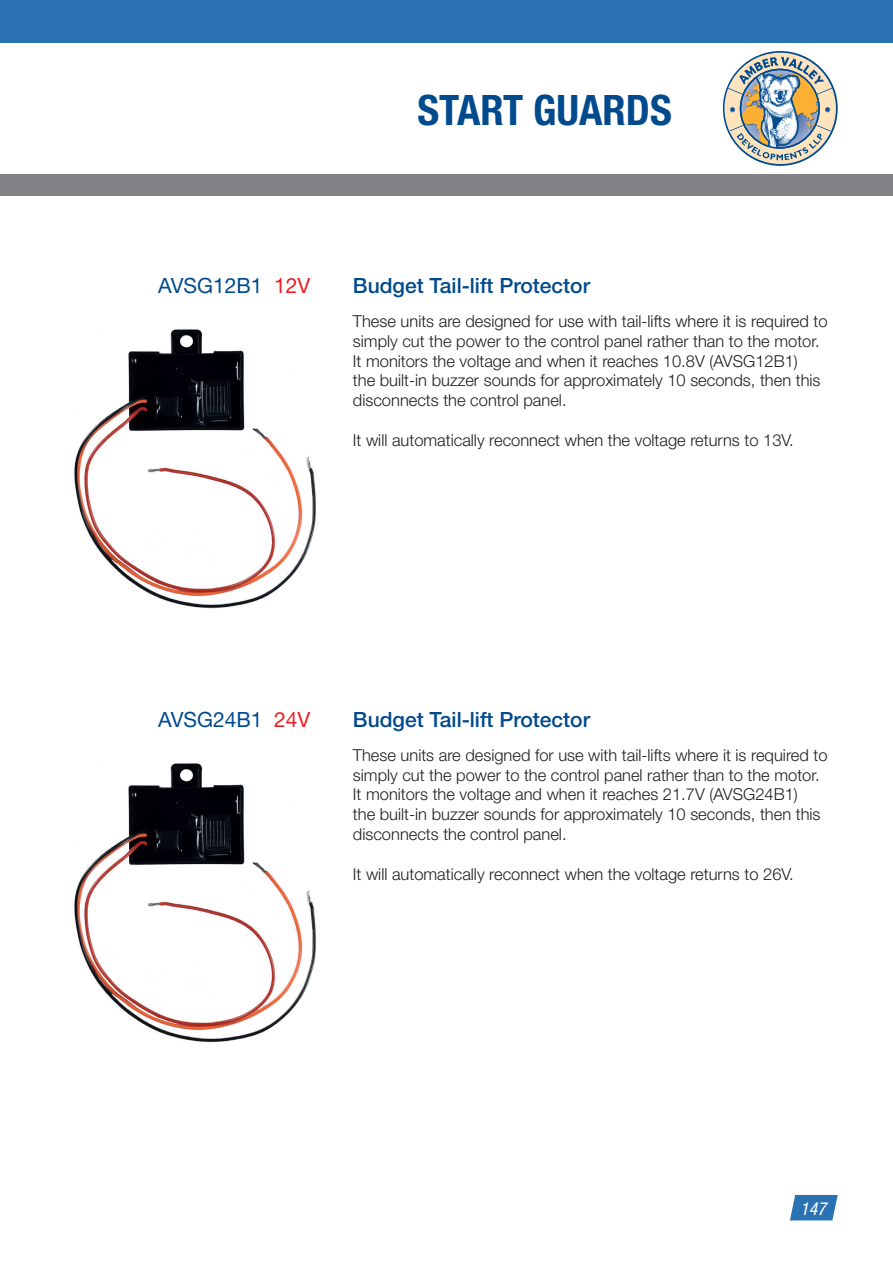
<style>
.page{position:relative;width:893px;height:1263px;background:#fff}
.page>*{position:absolute;margin:0;border:0;box-sizing:border-box;transform-origin:0 0}
.t1{font:700 condensed 42px "Helvetica Neue";color:#004a8d}
.t2{font:500 21px "Helvetica Neue";color:#004a8d}
.t3{font:21px "Helvetica Neue";color:#004a8d}
.t4{font:italic condensed 18px "Helvetica Neue";color:#fff}
.t5{font:300 16.5px/19.8px "Helvetica Neue";color:#231f20}
.s1{color:#ee1d23}
</style>
<div class="page">
<div style="left:0;top:0;width:893px;height:43px;background:#2b72b2"></div>
<div style="left:0;top:174px;width:893px;height:22px;background:#808285"></div>
<svg style="left:723px;top:51px;width:115px;height:115px"></svg>
<img style="left:74px;top:328px;width:242px;height:281px">
<img style="left:74px;top:762px;width:242px;height:281px">
<svg style="left:790px;top:1195px;width:48px;height:25px"></svg>
<h1 class="t1" style="left:417px;top:84px;width:256px">START GUARDS</h1>
<p class="t3" style="left:158px;top:273px;width:154px">AVSG12B1 <span class="s1">12V</span></p>
<p class="t2" style="left:353px;top:273px;width:239px">Budget Tail-lift Protector</p>
<p class="t5" style="left:353px;top:311px;width:476px">These units are designed for use with tail-lifts where it is required to simply cut the power to the control panel rather than to the motor.<br>It monitors the voltage and when it reaches 10.8V (AVSG12B1)<br>the built-in buzzer sounds for approximately 10 seconds, then this disconnects the control panel.</p>
<p class="t5" style="left:353px;top:430px;width:442px">It will automatically reconnect when the voltage returns to 13V.</p>
<p class="t3" style="left:158px;top:707px;width:154px">AVSG24B1 <span class="s1">24V</span></p>
<p class="t2" style="left:353px;top:706px;width:239px">Budget Tail-lift Protector</p>
<p class="t5" style="left:353px;top:745px;width:476px">These units are designed for use with tail-lifts where it is required to simply cut the power to the control panel rather than to the motor.<br>It monitors the voltage and when it reaches 21.7V (AVSG24B1)<br>the built-in buzzer sounds for approximately 10 seconds, then this disconnects the control panel.</p>
<p class="t5" style="left:353px;top:863px;width:442px">It will automatically reconnect when the voltage returns to 26V.</p>
<p class="t4" style="left:800px;top:1198px;width:27px">147</p>
</div>
